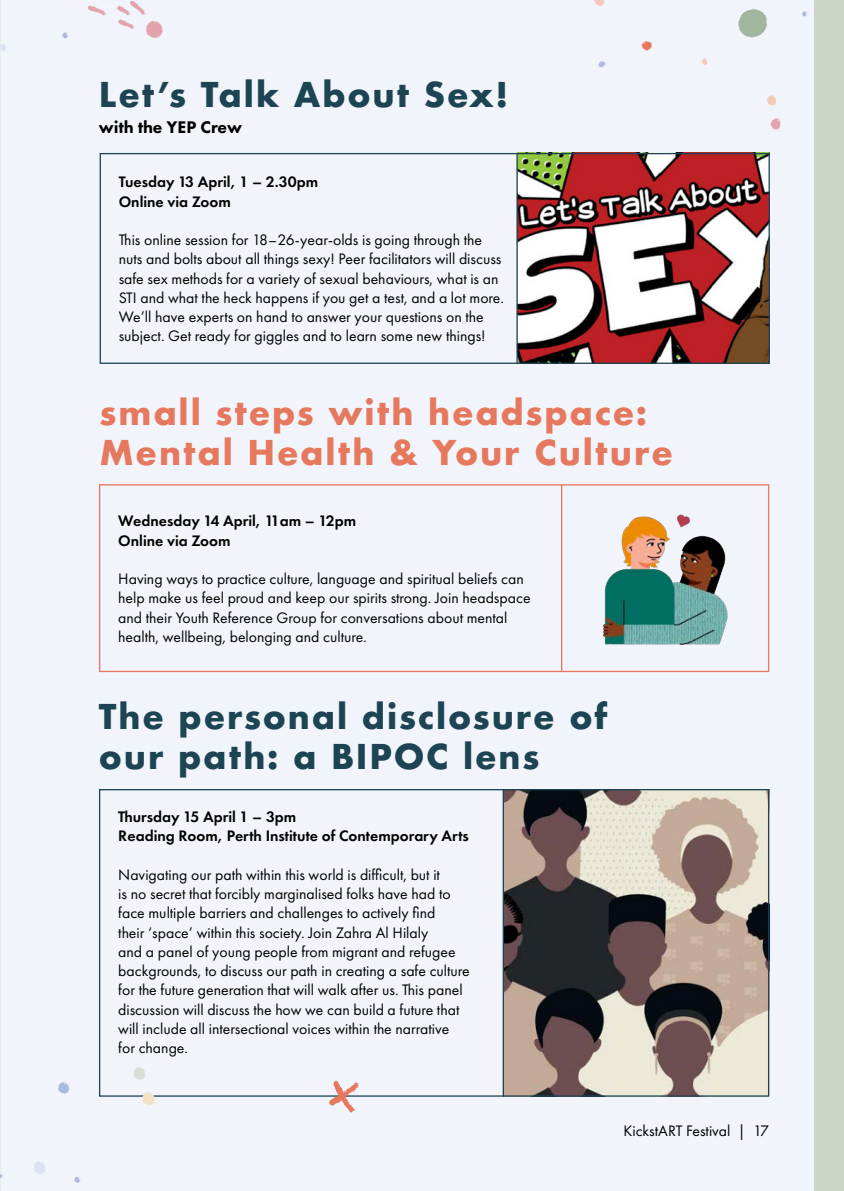
<style>
.page{position:relative;width:844px;height:1191px;background:#fff}
.page>*{position:absolute;margin:0;border:0;box-sizing:border-box;transform-origin:0 0}
.t1{font:700 33.25px/39.9px "Futura";letter-spacing:.055em;color:#1c4453}
.t2{font:700 33.25px/39.9px "Futura";letter-spacing:.06em;color:#e6785e}
.t3{font:800 17.5px "Futura PT";color:#000}
.t4{font:15.75px/19.2px "Futura PT";color:#000}
.t5{font:600 15.75px/19.2px "Futura PT";color:#000}
</style>
<div class="page">
<div style="left:0;top:0;width:843px;height:1191px;background:#f1f4fa"></div>
<div style="left:814px;top:0;width:29px;height:1191px;background:#cdd5c9"></div>
<img style="left:517px;top:155px;width:250px;height:207px">
<img style="left:562px;top:486px;width:166px;height:184px">
<img style="left:504px;top:791px;width:263px;height:303px">
<div style="left:100px;top:153px;width:669px;height:211px;border:1px solid #1c4453"></div>
<div style="left:99px;top:484px;width:670px;height:188px;border:1px solid #e6785e"></div>
<hr style="left:516px;top:153px;width:1px;height:211px;background:#1c4453">
<hr style="left:561px;top:485px;width:1px;height:187px;background:#e6785e">
<hr style="left:502px;top:789px;width:2px;height:307px;background:#1c4453">
<svg style="left:641px;top:41px;width:11px;height:10px"></svg>
<svg style="left:598px;top:61px;width:7px;height:7px"></svg>
<svg style="left:770px;top:118px;width:11px;height:12px"></svg>
<svg style="left:802px;top:11px;width:4px;height:6px"></svg>
<svg style="left:594px;top:0;width:11px;height:6px"></svg>
<svg style="left:702px;top:58px;width:5px;height:7px"></svg>
<svg style="left:738px;top:9px;width:29px;height:28px"></svg>
<svg style="left:329px;top:1080px;width:31px;height:33px"></svg>
<svg style="left:58px;top:1082px;width:12px;height:12px"></svg>
<svg style="left:74px;top:1176px;width:6px;height:7px"></svg>
<svg style="left:34px;top:1161px;width:11px;height:13px"></svg>
<img style="left:134px;top:1067px;width:11px;height:13px">
<svg style="left:62px;top:32px;width:6px;height:7px"></svg>
<svg style="left:88px;top:0;width:22px;height:16px"></svg>
<svg style="left:117px;top:1px;width:46px;height:37px"></svg>
<svg style="left:0;top:44px;width:6px;height:7px"></svg>
<h1 class="t1" style="left:99px;top:75px;width:410px">Let’s Talk About Sex!</h1>
<p class="t3" style="left:99px;top:116px;width:145px">with the YEP Crew</p>
<p class="t5" style="left:119px;top:172px;width:201px">Tuesday 13 April, 1 – 2.30pm<br>Online via Zoom</p>
<p class="t4" style="left:119px;top:230px;width:387px">This online session for 18–26-year-olds is going through the nuts and bolts about all things sexy! Peer facilitators will discuss safe sex methods for a variety of sexual behaviours, what is an STI and what the heck happens if you get a test, and a lot more.<br>We’ll have experts on hand to answer your questions on the subject. Get ready for giggles and to learn some new things!</p>
<h1 class="t2" style="left:100px;top:392px;width:574px">small steps with headspace:<br>Mental Health &amp; Your Culture</h1>
<p class="t5" style="left:118px;top:511px;width:239px">Wednesday 14 April, 11am – 12pm<br>Online via Zoom</p>
<p class="t4" style="left:118px;top:569px;width:413px">Having ways to practice culture, language and spiritual beliefs can help make us feel proud and keep our spirits strong. Join headspace and their Youth Reference Group for conversations about mental health, wellbeing, belonging and culture.</p>
<h1 class="t1" style="left:99px;top:696px;width:510px">The personal disclosure of our path: a BIPOC lens</h1>
<p class="t5" style="left:118px;top:807px;width:352px">Thursday 15 April 1 – 3pm<br>Reading Room, Perth Institute of Contemporary Arts</p>
<p class="t4" style="left:118px;top:865px;width:353px">Navigating our path within this world is difficult, but it<br>is no secret that forcibly marginalised folks have had to face multiple barriers and challenges to actively find<br>their ‘space’ within this society. Join Zahra Al Hilaly<br>and a panel of young people from migrant and refugee backgrounds, to discuss our path in creating a safe culture for the future generation that will walk after us. This panel discussion will discuss the how we can build a future that will include all intersectional voices within the narrative for change.</p>
<p class="t4" style="left:623px;top:1121px;width:147px">KickstART Festival | 17</p>
</div>
